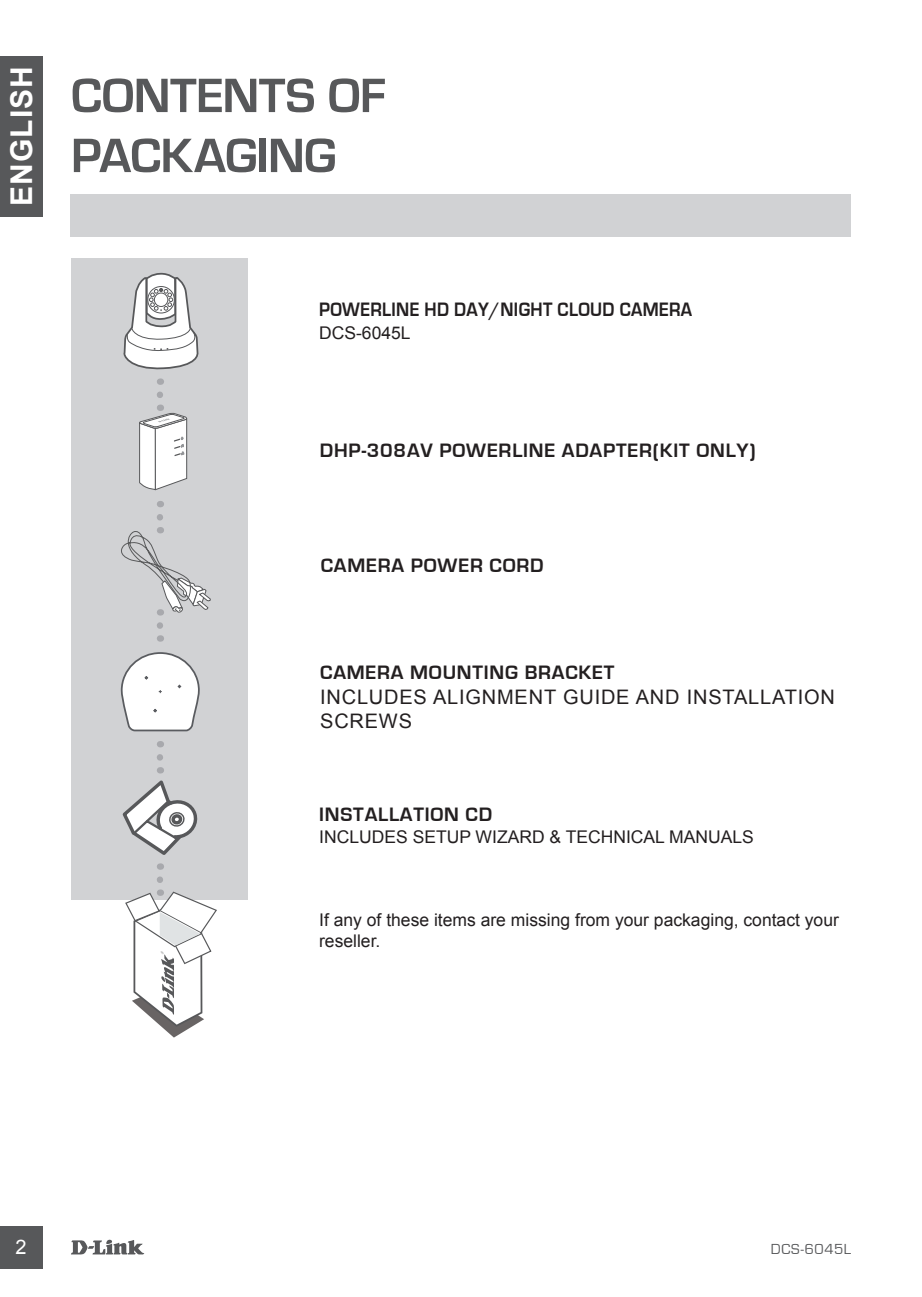
<style>
.page{position:relative;width:922px;height:1297px;background:#fff}
.page>*{position:absolute;margin:0;border:0;box-sizing:border-box;transform-origin:0 0}
.t1{font:700 50px/60px "Eurostile";letter-spacing:-.01em;color:#57585a}
.t2{font:700 30px "Arial";letter-spacing:.04em;color:#fff}
.t3{font:700 20px "Eurostile";letter-spacing:.04em;color:#231f20}
.t4{font:20px "Arial";color:#231f20}
.t5{font:700 20px "Eurostile";letter-spacing:.02em;color:#231f20;scale:.89 1}
.t6{font:700 20px "Eurostile";letter-spacing:.04em;color:#231f20;scale:.89 1}
.t7{font:20px "Arial";color:#fff}
.t8{font:17.5px/21px "Arial";color:#231f20}
.t9{font:15px "Eurostile";letter-spacing:.04em;color:#57585a}
</style>
<div class="page">
<svg style="left:71px;top:1239px;width:73px;height:15px"></svg>
<div style="left:0;top:1226px;width:43px;height:43px;background:#57585a"></div>
<div style="left:0;top:56px;width:43px;height:160px;background:#57585a"></div>
<div style="left:71px;top:194px;width:779px;height:43px;background:#d1d2d4"></div>
<div style="left:72px;top:259px;width:176px;height:641px;background:#d1d2d4"></div>
<svg style="left:125px;top:880px;width:92px;height:157px"></svg>
<svg style="left:122px;top:757px;width:76px;height:113px"></svg>
<svg style="left:139px;top:395px;width:48px;height:96px"></svg>
<svg style="left:157px;top:625px;width:6px;height:17px"></svg>
<svg style="left:123px;top:272px;width:76px;height:98px"></svg>
<svg style="left:120px;top:652px;width:80px;height:80px"></svg>
<svg style="left:121px;top:517px;width:90px;height:99px"></svg>
<h2 class="t2" style="left:2px;top:206px;width:142px;rotate:-90deg">ENGLISH</h2>
<h1 class="t1" style="left:71px;top:66px;width:316px">CONTENTS OF<br>PACKAGING</h1>
<p class="t5" style="left:319px;top:299px;width:231px">POWE RLINE HD DAY/NIGHT</p>
<p class="t6" style="left:557px;top:299px;width:27px">CLOUD</p>
<p class="t6" style="left:619px;top:299px;width:77px">CAME RA</p>
<p class="t8" style="left:319px;top:322px;width:93px">DCS-6045L</p>
<p class="t3" style="left:320px;top:439px;width:351px">DHP-308AV POWER LINE ADAPTER (KIT</p>
<p class="t3" style="left:696px;top:439px;width:14px">ONL</p>
<p class="t3" style="left:736px;top:439px;width:21px">Y)</p>
<p class="t3" style="left:321px;top:554px;width:221px">CAMERA POWER CORD</p>
<p class="t3" style="left:320px;top:662px;width:123px">CAMERA MOUNTING</p>
<p class="t3" style="left:524px;top:662px;width:41px">BRACKET</p>
<p class="t4" style="left:320px;top:684px;width:14px">INCLUDES</p>
<p class="t4" style="left:433px;top:684px;width:29px">ALIGNMENT</p>
<p class="t4" style="left:563px;top:684px;width:14px">GUIDE</p>
<p class="t4" style="left:635px;top:684px;width:16px">AND</p>
<p class="t4" style="left:686px;top:684px;width:14px">INSTALLATION</p>
<p class="t4" style="left:320px;top:708px;width:16px">SCREWS</p>
<p class="t3" style="left:319px;top:803px;width:19px">INSTALLATION</p>
<p class="t3" style="left:465px;top:803px;width:28px">CD</p>
<p class="t8" style="left:319px;top:827px;width:18px">INCLUDES</p>
<p class="t8" style="left:412px;top:827px;width:24px">SETUP</p>
<p class="t8" style="left:475px;top:827px;width:28px">WIZARD</p>
<p class="t8" style="left:549px;top:827px;width:39px">&amp; TECHNICAL</p>
<p class="t8" style="left:669px;top:827px;width:28px">MANUALS</p>
<p class="t8" style="left:319px;top:910px;width:521px">IF ANY OF THESE ITEMS ARE MISSING FROM YOUR PACKAGING, CONTACT YOUR<br>RESELLER.</p>
<p class="t7" style="left:15px;top:1234px;width:13px">2</p>
<p class="t9" style="left:770px;top:1241px;width:82px">DCS-6045L</p>
</div>
